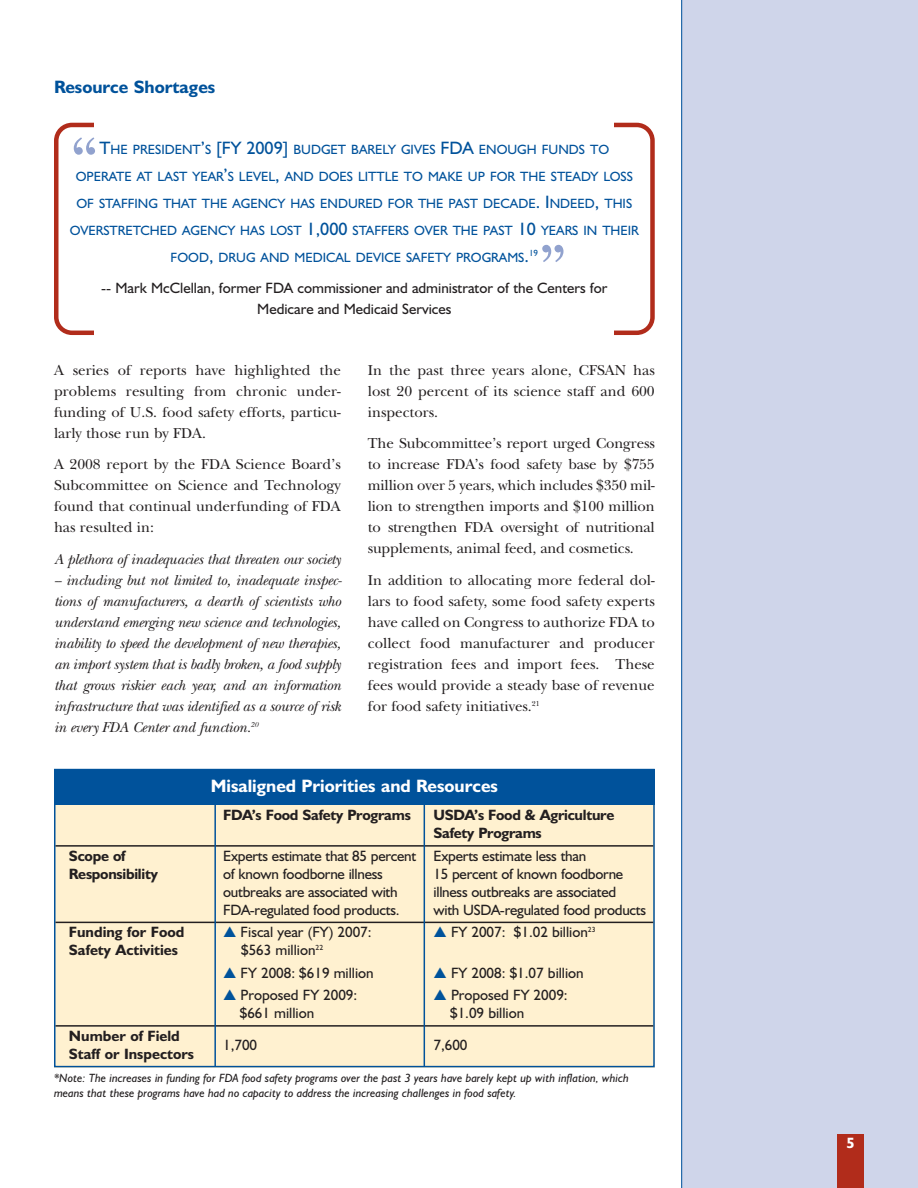
<style>
.page{position:relative;width:918px;height:1188px;background:#fff}
.page>*{position:absolute;margin:0;border:0;box-sizing:border-box;transform-origin:0 0}
.t1{font:72px "New Baskerville";color:#91a2ce}
.t2{font:700 18px "Humanist 521 BT";color:#fff}
.t3{font:700 18px "Humanist 521 BT";color:#00529b}
.t4{font:15px/21px "New Baskerville";color:#231f20;text-align:justify}
.t5{font:15px/21px "Humanist 521 BT";letter-spacing:-.015em;color:#231f20;text-align:center}
.t6{font:italic 15px/21px "New Baskerville";letter-spacing:-.015em;color:#231f20;text-align:justify}
.t7{font:700 15px/18px "Humanist 521 BT";letter-spacing:-.015em;color:#231f20}
.t8{font:700 15px "Humanist 521 BT";color:#fff}
.t9{font:13.5px/27px "Humanist 521 BT";color:#00529b;text-align:center}
.t10{font:italic 12px/15px "Humanist 521 BT";color:#231f20}
.s1{font-size:18px}
.s2{color:#00539b}
</style>
<div class="page">
<div style="left:682px;top:0;width:236px;height:1188px;background:#cfd5ea"></div>
<div style="left:837px;top:1134px;width:27px;height:54px;background:#b12c1b"></div>
<hr style="left:681px;top:0;width:1px;height:1188px;background:#00529b">
<svg style="left:54px;top:123px;width:601px;height:212px"></svg>
<div style="left:94px;top:122px;width:520px;height:219px;background:#fff"></div>
<div style="left:54px;top:769px;width:601px;height:298px;background:#fff1d0"></div>
<div style="left:54px;top:769px;width:601px;height:35px;background:#00529b"></div>
<div style="left:54px;top:769px;width:601px;height:298px;border:2px solid #00529b"></div>
<hr style="left:55px;top:845px;width:598px;height:2px;background:#231f20">
<hr style="left:55px;top:922px;width:598px;height:1px;background:#231f20">
<hr style="left:55px;top:1025px;width:598px;height:2px;background:#231f20">
<hr style="left:214px;top:802px;width:2px;height:265px;background:#00529b">
<hr style="left:424px;top:802px;width:1px;height:265px;background:#00529b">
<p class="t3" style="left:54px;top:81px;width:163px">Resource Shortages</p>
<h1 class="t1" style="left:68px;top:137px;width:30px">“</h1>
<p class="t9" style="left:70px;top:137px;width:571px"><span class="s1">T</span>HE PRESIDENT<span class="s1">’</span>S <span class="s1">[FY 2009]</span> BUDGET BARELY GIVES <span class="s1">FDA</span> ENOUGH FUNDS TO OPERATE AT LAST YEAR<span class="s1">’</span>S LEVEL<span class="s1">,</span> AND DOES LITTLE TO MAKE UP FOR THE STEADY LOSS OF STAFFING THAT THE AGENCY HAS ENDURED FOR THE PAST DECADE<span class="s1">. I</span>NDEED<span class="s1">,</span> THIS OVERSTRETCHED AGENCY HAS LOST <span class="s1">1,000</span> STAFFERS OVER THE PAST <span class="s1">10</span> YEARS IN THEIR FOOD<span class="s1">,</span> DRUG AND MEDICAL DEVICE SAFETY PROGRAMS<span class="s1">.</span><sup>19</sup></p>
<p class="t5" style="left:101px;top:279px;width:508px">-- Mark McClellan, former FDA commissioner and administrator of the Centers for<br>Medicare and Medicaid Services</p>
<h1 class="t1" style="left:536px;top:245px;width:30px">”</h1>
<p class="t4" style="left:54px;top:361px;width:288px">A series of reports have highlighted the problems resulting from chronic under&shy;funding of U.S. food safety efforts, particu&shy;larly those run by FDA.</p>
<p class="t4" style="left:54px;top:456px;width:288px">A 2008 report by the FDA Science Board’s Subcommittee on Science and Technology found that continual underfunding of FDA has resulted in:</p>
<p class="t6" style="left:54px;top:550px;width:289px">A plethora of inadequacies that threaten our society -- including but not limited to, inadequate inspec&shy;tions of manufacturers, a dearth of scientists who understand emerging new science and technologies, inability to speed the development of new therapies, an import system that is badly broken, a food supply that grows riskier each year, and an information infrastructure that was identified as a source of risk in every FDA Center and function.<sup>20</sup></p>
<p class="t4" style="left:368px;top:361px;width:288px">In the past three years alone, CFSAN has lost 20 percent of its science staff and 600 inspectors.</p>
<p class="t4" style="left:368px;top:435px;width:288px">The Subcommittee’s report urged Congress to increase FDA’s food safety base by $755 million over 5 years, which includes $350 mil&shy;lion to strengthen imports and $100 million to strengthen FDA oversight of nutritional supplements, animal feed, and cosmetics.</p>
<p class="t4" style="left:368px;top:571px;width:288px">In addition to allocating more federal dol&shy;lars to food safety, some food safety experts have called on Congress to authorize FDA to collect food manufacturer and producer registration fees and import fees. These fees would provide a steady base of revenue for food safety initiatives.<sup>21</sup></p>
<p class="t2" style="left:211px;top:780px;width:289px">Misaligned Priorities and Resources</p>
<p class="t7" style="left:223px;top:808px;width:189px">FDA’s Food Safety Programs</p>
<p class="t7" style="left:433px;top:808px;width:182px">USDA’s Food &amp; Agriculture<br>Safety Programs</p>
<p class="t7" style="left:69px;top:848px;width:58px">Scope of</p>
<p class="t5" style="left:223px;top:847px;width:365px">Experts estimate that 85 percent Experts estimate less than</p>
<p class="t7" style="left:69px;top:866px;width:90px">Responsibility</p>
<p class="t5" style="left:223px;top:865px;width:161px">of known foodborne illness</p>
<p class="t5" style="left:434px;top:865px;width:191px">15 percent of known foodborne</p>
<p class="t5" style="left:223px;top:883px;width:176px">outbreaks are associated with</p>
<p class="t5" style="left:433px;top:883px;width:184px">illness outbreaks are associated</p>
<p class="t5" style="left:223px;top:901px;width:178px">FDA-regulated food products.</p>
<p class="t5" style="left:433px;top:901px;width:214px">with USDA-regulated food products</p>
<p class="t7" style="left:69px;top:925px;width:117px">Funding for Food</p>
<p class="t5" style="left:223px;top:923px;width:150px"><span class="s2">▲</span> Fiscal year (FY) 2007:</p>
<p class="t5" style="left:433px;top:923px;width:164px"><span class="s2">▲</span> FY 2007: $1.02 billion<sup>23</sup></p>
<p class="t7" style="left:69px;top:943px;width:111px">Safety Activities</p>
<p class="t5" style="left:241px;top:941px;width:84px">$563 million<sup>22</sup></p>
<p class="t5" style="left:223px;top:964px;width:152px"><span class="s2">▲</span> FY 2008: $619 million</p>
<p class="t5" style="left:433px;top:964px;width:152px"><span class="s2">▲</span> FY 2008: $1.07 billion</p>
<p class="t5" style="left:223px;top:986px;width:136px"><span class="s2">▲</span> Proposed FY 2009:</p>
<p class="t5" style="left:433px;top:986px;width:136px"><span class="s2">▲</span> Proposed FY 2009:</p>
<p class="t5" style="left:240px;top:1004px;width:76px">$661 million</p>
<p class="t5" style="left:450px;top:1004px;width:76px">$1.09 billion</p>
<p class="t7" style="left:69px;top:1028px;width:112px">Number of Field</p>
<p class="t5" style="left:223px;top:1036px;width:36px">1,700</p>
<p class="t5" style="left:433px;top:1036px;width:36px">7,600</p>
<p class="t7" style="left:69px;top:1046px;width:127px">Staff or Inspectors</p>
<p class="t10" style="left:54px;top:1072px;width:576px">*Note: The increases in funding for FDA food safety programs over the past 3 years have barely kept up with inflation, which means that these programs have had no capacity to address the increasing challenges in food safety.</p>
<p class="t8" style="left:846px;top:1137px;width:10px">5</p>
</div>
